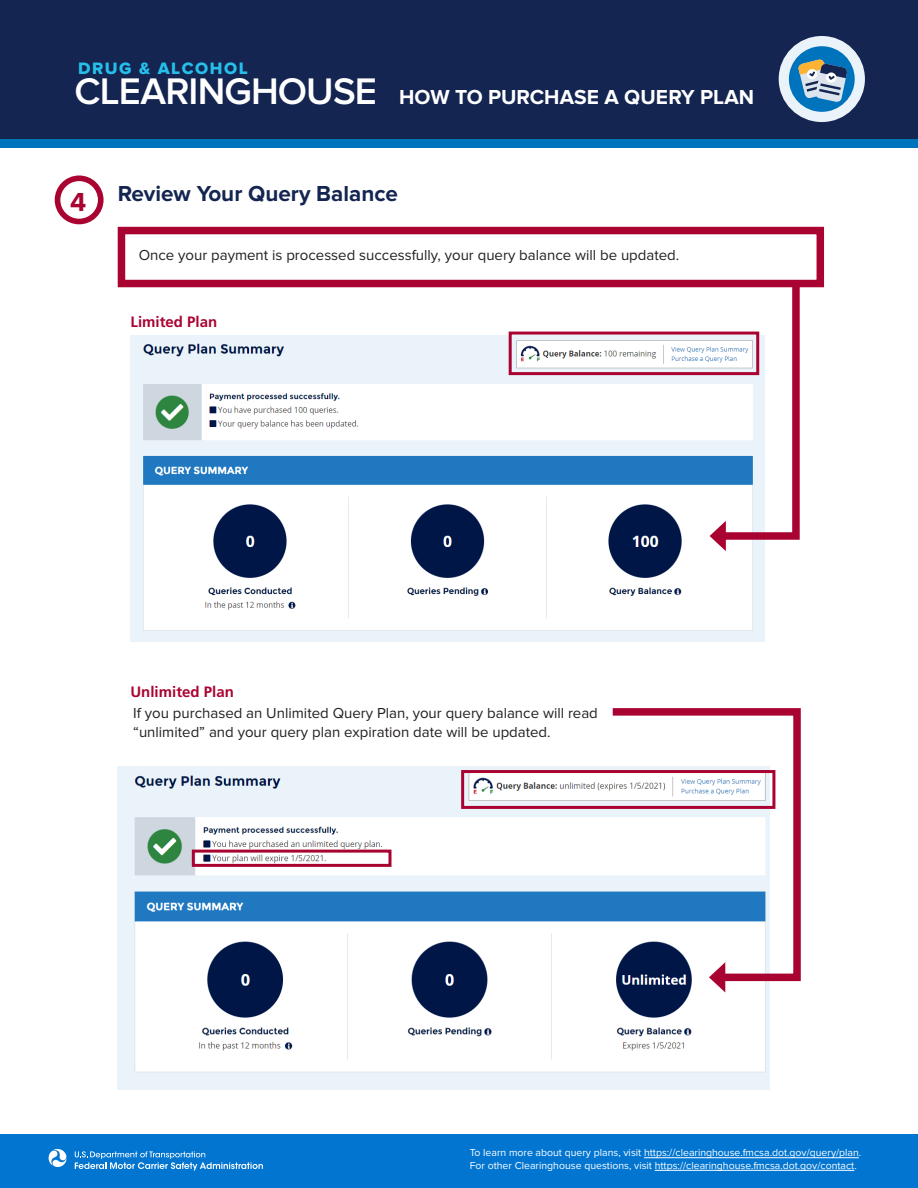
<style>
.page{position:relative;width:918px;height:1188px;background:#fff}
.page>*{position:absolute;margin:0;border:0;box-sizing:border-box;transform-origin:0 0}
.t1{font:700 27px "Proxima Nova";color:#a90332}
.No_Spacing{font:700 22.5px "Proxima Nova";color:#132550}
.t2{font:700 21px "Proxima Nova";color:#fff}
.t3{font:17.1px "Proxima Nova Extrabld";letter-spacing:.09em;color:#26bfea}
.No_Spacing-2{font:15px/19.5px "Proxima Nova";color:#231f20}
.No_Spacing-3{font:700 15px "Frutiger";color:#a90332}
.t4{font:10.5px/12.6px "Proxima Nova";color:#fff}
.s1{font-weight:600;font-size:38.4px}
</style>
<div class="page">
<div style="left:0;top:0;width:918px;height:145px;background:#132550"></div>
<div style="left:0;top:139px;width:918px;height:8px;background:#0073bd"></div>
<div style="left:0;top:1134px;width:918px;height:54px;background:#0275d0"></div>
<svg style="left:48px;top:1149px;width:19px;height:18px"></svg>
<svg style="left:75px;top:1151px;width:188px;height:20px"></svg>
<hr style="left:644px;top:1157px;width:215px;height:1px;background:#fff">
<hr style="left:655px;top:1170px;width:199px;height:1px;background:#fff">
<svg style="left:784px;top:41px;width:76px;height:76px;background:#479acf"></svg>
<div style="left:779px;top:36px;width:86px;height:86px;border:10px solid #ebf3fa;border-radius:50%"></div>
<svg style="left:798px;top:59px;width:50px;height:44px;background:#799aaf"></svg>
<img style="left:131px;top:336px;width:634px;height:306px">
<img style="left:118px;top:767px;width:651px;height:323px">
<div style="left:55px;top:176px;width:49px;height:48px;border:6px solid #a90332;border-radius:50%"></div>
<div style="left:118px;top:227px;width:706px;height:60px;border:8px solid #a90332"></div>
<svg style="left:710px;top:278px;width:93px;height:273px"></svg>
<svg style="left:605px;top:708px;width:196px;height:277px"></svg>
<svg style="left:709px;top:962px;width:16px;height:31px"></svg>
<div style="left:192px;top:850px;width:200px;height:17px;border:3px solid #a90332"></div>
<div style="left:461px;top:770px;width:314px;height:39px;border:3px solid #a90332"></div>
<div style="left:509px;top:332px;width:250px;height:43px;border:3px solid #a90332"></div>
<p class="t3" style="left:78px;top:58px;width:171px">DRUG &amp; ALCOHOL</p>
<h3 class="t2" style="left:75px;top:85px;width:681px"><span class="s1">CLEARINGHOUSE</span> HOW TO PURCHASE A QUERY PLAN</h3>
<p class="t1" style="left:70px;top:186px;width:18px">4</p>
<p class="No_Spacing" style="left:118px;top:180px;width:282px">Review Your Query Balance</p>
<p class="No_Spacing-2" style="left:139px;top:245px;width:542px">Once your payment is processed successfully, your query balance will be updated.</p>
<p class="No_Spacing-3" style="left:130px;top:313px;width:88px">Limited Plan</p>
<p class="No_Spacing-3" style="left:130px;top:683px;width:105px">Unlimited Plan</p>
<p class="No_Spacing-2" style="left:133px;top:703px;width:466px">If you purchased an Unlimited Query Plan, your query balance will read “unlimited” and your query plan expiration date will be updated.</p>
<p class="t4" style="left:470px;top:1147px;width:393px">To learn more about query plans, visit https://clearinghouse.fmcsa.dot.gov/query/plan.<br>For other Clearinghouse questions, visit https://clearinghouse.fmcsa.dot.gov/contact.</p>
</div>
